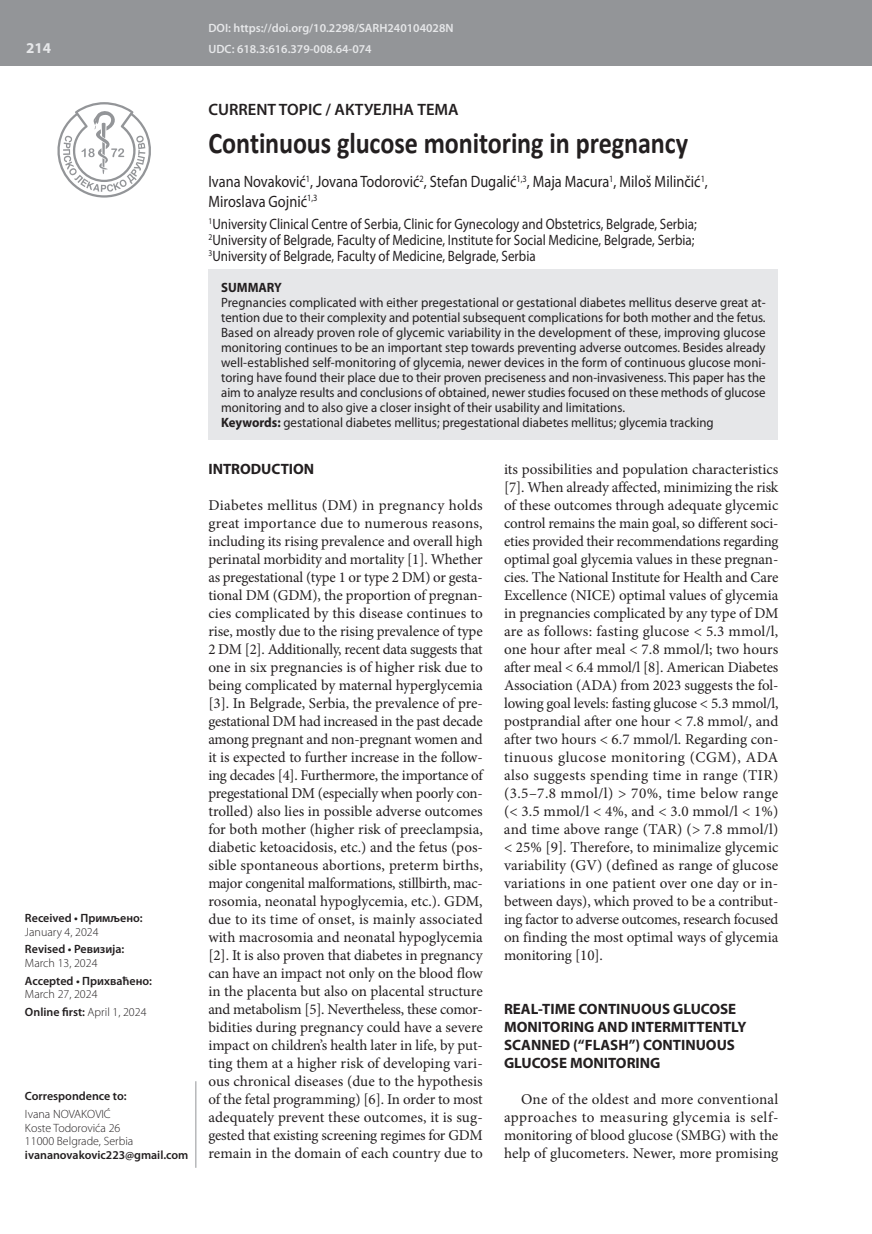
<style>
.page{position:relative;width:872px;height:1234px;background:#fff}
.page>*{position:absolute;margin:0;border:0;box-sizing:border-box;transform-origin:0 0}
.t1{font:700 30px "Calibri";letter-spacing:-.005em;color:#231f20;scale:.87 1}
.t2{font:16.5px/19.5px "Myriad Pro";color:#231f20;scale:.87 1}
.t3{font:600 16.5px "Myriad Pro";color:#231f20}
.t4{font:15px/18px "Minion Pro";color:#231f20;text-align:justify}
.t5{font:15px/15.8px "Myriad Pro";color:#231f20;scale:.87 1}
.t6{font:700 15px/18px "Myriad Pro";color:#231f20}
.t7{font:700 15px "Myriad Pro";color:#e6e7e9}
.t8{font:13.5px/15px "Myriad Pro";color:#231f20;scale:.95 1}
.t9{font:700 13.5px "Myriad Pro";color:#231f20;scale:.95 1}
.t10{font:300 12px/13.5px "Myriad Pro";color:#231f20}
.t11{font:600 12px "Myriad Pro";color:#231f20}
.t12{font:600 12px/21.3px "Myriad Pro";color:#e6e7e9}
.s1{font-weight:600}
.s2{font-weight:700}
</style>
<div class="page">
<div style="left:0;top:0;width:872px;height:66px;background:#939598"></div>
<svg style="left:57px;top:102px;width:94px;height:95px"></svg>
<hr style="left:196px;top:1080px;width:1px;height:87px;background:#939598">
<div style="left:208px;top:269px;width:570px;height:171px;background:#e6e7e9"></div>
<p class="t7" style="left:26px;top:38px;width:26px">214</p>
<p class="t11" style="left:25px;top:910px;width:119px">Received • Примљено:</p>
<p class="t10" style="left:25px;top:924px;width:75px">January 4, 2024</p>
<p class="t11" style="left:25px;top:941px;width:101px">Revised • Ревизија:</p>
<p class="t10" style="left:25px;top:956px;width:74px">March 13, 2024</p>
<p class="t11" style="left:25px;top:972px;width:129px">Accepted • Прихваћено:</p>
<p class="t10" style="left:25px;top:985px;width:123px;line-height:17.7px">March 27, 2024<br><span class="s1">Online first:</span> April 1, 2024</p>
<p class="t11" style="left:25px;top:1088px;width:103px">Correspondence to:</p>
<p class="t10" style="left:25px;top:1107px;width:110px">Ivana NOVAKOVIĆ<br>Koste Todorovića 26<br>11000 Belgrade, Serbia</p>
<p class="t11" style="left:25px;top:1146px;width:165px">ivananovakovic223@gmail.com</p>
<p class="t12" style="left:208px;top:17px;width:247px">DOI: https://doi.org/10.2298/SARH240104028N<br>UDC: 618.3:616.379-008.64-074</p>
<p class="t3" style="left:208px;top:98px;width:252px">CURRENT TOPIC / АКТУЕЛНА ТЕМА</p>
<h1 class="t1" style="left:208px;top:122px;width:553px">Continuous glucose monitoring in pregnancy</h1>
<p class="t2" style="left:208px;top:172px;width:575px">Ivana Novaković<sup>1</sup>, Jovana Todorović<sup>2</sup>, Stefan Dugalić<sup>1,3</sup>, Maja Macura<sup>1</sup>, Miloš Milinčić<sup>1</sup>,<br>Miroslava Gojnić<sup>1,3</sup></p>
<p class="t5" style="left:208px;top:216px;width:563px"><sup>1</sup>University Clinical Centre of Serbia, Clinic for Gynecology and Obstetrics, Belgrade, Serbia;<br><sup>2</sup>University of Belgrade, Faculty of Medicine, Institute for Social Medicine, Belgrade, Serbia;<br><sup>3</sup>University of Belgrade, Faculty of Medicine, Belgrade, Serbia</p>
<p class="t9" style="left:221px;top:279px;width:66px">SUMMARY</p>
<p class="t8" style="left:221px;top:295px;width:574px">Pregnancies complicated with either pregestational or gestational diabetes mellitus deserve great at&shy;tention due to their complexity and potential subsequent complications for both mother and the fetus.<br>Based on already proven role of glycemic variability in the development of these, improving glucose monitoring continues to be an important step towards preventing adverse outcomes. Besides already well-established self-monitoring of glycemia, newer devices in the form of continuous glucose moni&shy;toring have found their place due to their proven preciseness and non-invasiveness. This paper has the aim to analyze results and conclusions of obtained, newer studies focused on these methods of glucose monitoring and to also give a closer insight of their usability and limitations.<br><span class="s2">Keywords:</span> gestational diabetes mellitus; pregestational diabetes mellitus; glycemia tracking</p>
<p class="t6" style="left:208px;top:459px;width:107px">INTRODUCTION</p>
<p class="t4" style="left:208px;top:496px;width:276px">Diabetes mellitus (DM) in pregnancy holds great importance due to numerous reasons, including its rising prevalence and overall high perinatal morbidity and mortality [1]. Whether as pregestational (type 1 or type 2 DM) or gesta&shy;tional DM (GDM), the proportion of pregnan&shy;cies complicated by this disease continues to rise, mostly due to the rising prevalence of type 2 DM [2]. Additionally, recent data suggests that one in six pregnancies is of higher risk due to being complicated by maternal hyperglycemia [3]. In Belgrade, Serbia, the prevalence of pre&shy;gestational DM had increased in the past decade among pregnant and non-pregnant women and it is expected to further increase in the follow&shy;ing decades [4]. Furthermore, the importance of pregestational DM (especially when poorly con&shy;trolled) also lies in possible adverse outcomes for both mother (higher risk of preeclampsia, diabetic ketoacidosis, etc.) and the fetus (pos&shy;sible spontaneous abortions, preterm births, major congenital malformations, stillbirth, mac&shy;rosomia, neonatal hypoglycemia, etc.). GDM, due to its time of onset, is mainly associated with macrosomia and neonatal hypoglycemia [2]. It is also proven that diabetes in pregnancy can have an impact not only on the blood flow in the placenta but also on placental structure and metabolism [5]. Nevertheless, these comor&shy;bidities during pregnancy could have a severe impact on children’s health later in life, by put&shy;ting them at a higher risk of developing vari&shy;ous chronical diseases (due to the hypothesis of the fetal programming) [6]. In order to most adequately prevent these outcomes, it is sug&shy;gested that existing screening regimes for GDM remain in the domain of each country due to</p>
<p class="t4" style="left:504px;top:460px;width:276px">its possibilities and population characteristics [7]. When already affected, minimizing the risk of these outcomes through adequate glycemic control remains the main goal, so different soci&shy;eties provided their recommendations regarding optimal goal glycemia values in these pregnan&shy;cies. The National Institute for Health and Care Excellence (NICE) optimal values of glycemia in pregnancies complicated by any type of DM are as follows: fasting glucose &lt; 5.3 mmol/l, one hour after meal &lt; 7.8 mmol/l; two hours after meal &lt; 6.4 mmol/l [8]. American Diabetes Association (ADA) from 2023 suggests the fol&shy;lowing goal levels: fasting glucose &lt; 5.3 mmol/l, postprandial after one hour &lt; 7.8 mmol/, and after two hours &lt; 6.7 mmol/l. Regarding con&shy;tinuous glucose monitoring (CGM), ADA also suggests spending time in range (TIR) (3.5–7.8 mmol/l) &gt; 70%, time below range (&lt; 3.5 mmol/l &lt; 4%, and &lt; 3.0 mmol/l &lt; 1%) and time above range (TAR) (&gt; 7.8 mmol/l) &lt; 25% [9]. Therefore, to minimalize glycemic variability (GV) (defined as range of glucose variations in one patient over one day or in&shy;between days), which proved to be a contribut&shy;ing factor to adverse outcomes, research focused on finding the most optimal ways of glycemia monitoring [10].</p>
<p class="t6" style="left:504px;top:999px;width:244px">REAL-TIME CONTINUOUS GLUCOSE<br>MONITORING AND INTERMITTENTLY<br>SCANNED (“FLASH”) CONTINUOUS<br>GLUCOSE MONITORING</p>
<p class="t4" style="left:504px;top:1090px;width:276px;text-indent:17px">One of the oldest and more conventional approaches to measuring glycemia is self&shy;monitoring of blood glucose (SMBG) with the help of glucometers. Newer, more promising</p>
</div>
